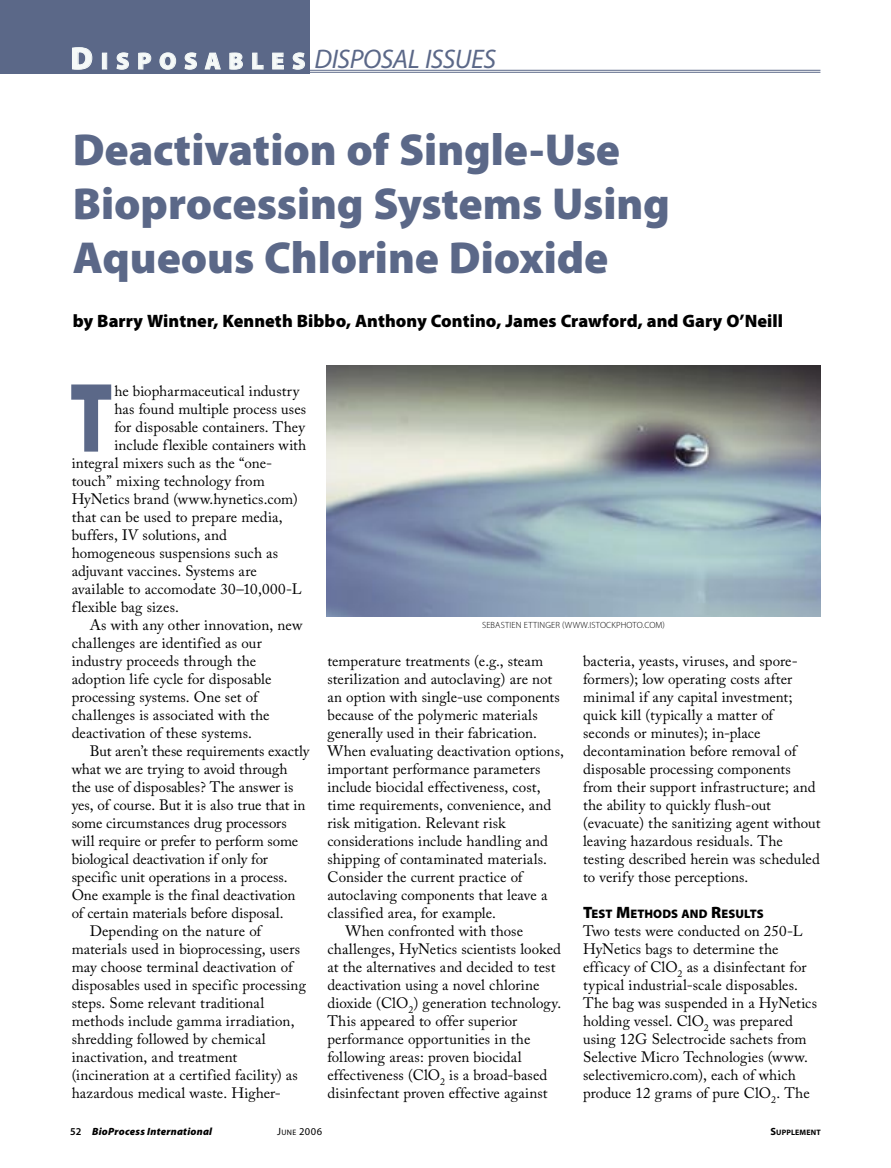
<style>
.page{position:relative;width:891px;height:1168px;background:#fff}
.page>*{position:absolute;margin:0;border:0;box-sizing:border-box;transform-origin:0 0}
.Body_1_w_dropcap{font:700 95.1px "Myriad Pro";color:#5b6888;scale:.75 1}
.t1{font:900 45px/54px "Myriad Pro";letter-spacing:-.005em;color:#5b6888}
.t2{font:italic 27px "Myriad Pro";letter-spacing:-.015em;color:#5b6888}
.t3{font:900 23.7px "Myriad Pro";letter-spacing:.33em;color:#f5f9f8}
.Byline{font:900 18px "Myriad Pro";color:#000}
.Body_w_indent{font:15px/18px "Adobe Caslon Pro";letter-spacing:.005em;color:#000}
.Body_1_w_dropcap-2{font:15px "Adobe Caslon Pro";letter-spacing:.005em;color:#000}
.Body_1__no_indent{font:15px/18px "Adobe Caslon Pro";letter-spacing:.005em;color:#000}
.A-head__2_lines_or_less{font:900 12.3px "Myriad Pro";letter-spacing:.005em;color:#000}
.t4{font:italic 900 10.5px "Myriad Pro";letter-spacing:.02em;color:#000}
.t5{font:10.5px "Myriad Pro";color:#000}
.Caption__Fig_Tab___en_space{font:300 9px "Myriad Pro";letter-spacing:.015em;color:#000}
.t6{font:700 7.8px "Myriad Pro";letter-spacing:.02em;color:#000}
.s1{font-size:31.5px}
.s2{font-size:16.5px}
.s3{font-weight:600;font-style:normal}
.s4{font-size:7.8px}
.s5{font-size:10.5px}
</style>
<div class="page">
<div style="left:0;top:0;width:310px;height:74px;background:#5b6888"></div>
<svg style="left:72px;top:47px;width:21px;height:23px"></svg>
<div style="left:102px;top:53px;width:5px;height:16px;border:1px solid #f5f9f8"></div>
<svg style="left:116px;top:52px;width:13px;height:18px"></svg>
<svg style="left:138px;top:52px;width:14px;height:18px"></svg>
<svg style="left:159px;top:52px;width:17px;height:18px"></svg>
<svg style="left:184px;top:52px;width:13px;height:18px"></svg>
<svg style="left:204px;top:52px;width:17px;height:18px"></svg>
<svg style="left:229px;top:52px;width:14px;height:18px"></svg>
<svg style="left:252px;top:52px;width:12px;height:18px"></svg>
<svg style="left:272px;top:52px;width:12px;height:18px"></svg>
<svg style="left:292px;top:52px;width:13px;height:18px"></svg>
<hr style="left:309px;top:70px;width:511px;height:1px;background:#5b6888">
<hr style="left:309px;top:72px;width:511px;height:1px;background:#5b6888">
<svg style="left:71px;top:384px;width:41px;height:68px"></svg>
<img style="left:326px;top:365px;width:495px;height:251px">
<p class="t3" style="left:71px;top:48px;width:236px"><span class="s1">D</span>ISPOSABLES</p>
<p class="t2" style="left:314px;top:45px;width:183px">DISPOSAL ISSUES</p>
<p class="t1" style="left:73px;top:123px;width:599px">Deactivation of Single-Use<br>Bioprocessing Systems Using<br>Aqueous Chlorine Dioxide</p>
<p class="Byline" style="left:73px;top:310px;width:712px">by Barry Wintner, Kenneth Bibbo, Anthony Contino, James Crawford, and Gary O’Neill</p>
<p class="Body_1_w_dropcap" style="left:72px;top:365px;width:54px">T</p>
<p class="Body_1_w_dropcap-2" style="left:114px;top:382px;width:186px">he biopharmaceutical industry</p>
<p class="Body_1_w_dropcap-2" style="left:114px;top:400px;width:193px">has found multiple process uses</p>
<p class="Body_1_w_dropcap-2" style="left:114px;top:418px;width:192px">for disposable containers. They</p>
<p class="Body_1_w_dropcap-2" style="left:114px;top:436px;width:194px">include flexible containers with</p>
<p class="Body_1_w_dropcap-2" style="left:72px;top:454px;width:202px">integral mixers such as the “one-</p>
<p class="Body_1_w_dropcap-2" style="left:72px;top:472px;width:195px">touch” mixing technology from</p>
<p class="Body_1_w_dropcap-2" style="left:72px;top:490px;width:228px">HyNetics brand (www.hynetics.com)</p>
<p class="Body_1_w_dropcap-2" style="left:72px;top:508px;width:213px">that can be used to prepare media,</p>
<p class="Body_1_w_dropcap-2" style="left:72px;top:526px;width:157px">buffers, IV solutions, and</p>
<p class="Body_1_w_dropcap-2" style="left:72px;top:544px;width:208px">homogeneous suspensions such as</p>
<p class="Body_1_w_dropcap-2" style="left:72px;top:562px;width:187px">adjuvant vaccines. Systems are</p>
<p class="Body_1_w_dropcap-2" style="left:72px;top:580px;width:232px">available to accomodate 30–10,000-L</p>
<p class="Body_1_w_dropcap-2" style="left:72px;top:598px;width:109px">flexible bag sizes.</p>
<p class="Body_w_indent" style="left:72px;top:616px;width:232px;text-indent:18px">As with any other innovation, new challenges are identified as our industry proceeds through the adoption life cycle for disposable processing systems. One set of challenges is associated with the deactivation of these systems.</p>
<p class="Body_w_indent" style="left:72px;top:742px;width:239px;text-indent:18px">But aren’t these requirements exactly what we are trying to avoid through the use of disposables? The answer is yes, of course. But it is also true that in some circumstances drug processors will require or prefer to perform some biological deactivation if only for specific unit operations in a process.<br>One example is the final deactivation of certain materials before disposal.</p>
<p class="Body_w_indent" style="left:72px;top:922px;width:236px;text-indent:18px">Depending on the nature of materials used in bioprocessing, users may choose terminal deactivation of disposables used in specific processing steps. Some relevant traditional methods include gamma irradiation, shredding followed by chemical inactivation, and treatment (incineration at a certified facility) as hazardous medical waste. Higher-</p>
<p class="Caption__Fig_Tab___en_space" style="left:482px;top:620px;width:184px">SEBASTIEN ETTINGER (WWW.ISTOCKPHOTO.COM)</p>
<p class="Body_w_indent" style="left:327px;top:652px;width:238px">temperature treatments (e.g., steam sterilization and autoclaving) are not an option with single-use components because of the polymeric materials generally used in their fabrication.<br>When evaluating deactivation options, important performance parameters include biocidal effectiveness, cost, time requirements, convenience, and risk mitigation. Relevant risk considerations include handling and shipping of contaminated materials.<br>Consider the current practice of autoclaving components that leave a classified area, for example.</p>
<p class="Body_w_indent" style="left:327px;top:922px;width:235px;text-indent:18px">When confronted with those challenges, HyNetics scientists looked at the alternatives and decided to test deactivation using a novel chlorine dioxide (ClO<sub>2</sub>) generation technology.<br>This appeared to offer superior performance opportunities in the following areas: proven biocidal effectiveness (ClO<sub>2</sub> is a broad-based disinfectant proven effective against</p>
<p class="Body_w_indent" style="left:583px;top:652px;width:239px">bacteria, yeasts, viruses, and spore&shy;formers); low operating costs after minimal if any capital investment; quick kill (typically a matter of seconds or minutes); in-place decontamination before removal of disposable processing components from their support infrastructure; and the ability to quickly flush-out (evacuate) the sanitizing agent without leaving hazardous residuals. The testing described herein was scheduled to verify those perceptions.</p>
<p class="A-head__2_lines_or_less" style="left:583px;top:907px;width:182px"><span class="s2">T</span>EST <span class="s2">M</span>ETHODS AND <span class="s2">R</span>ESULTS</p>
<p class="Body_1__no_indent" style="left:583px;top:922px;width:235px">Two tests were conducted on 250-L HyNetics bags to determine the efficacy of ClO<sub>2</sub> as a disinfectant for typical industrial-scale disposables.<br>The bag was suspended in a HyNetics holding vessel. ClO<sub>2</sub> was prepared using 12G Selectrocide sachets from Selective Micro Technologies (www. selectivemicro.com), each of which produce 12 grams of pure ClO<sub>2</sub>. The</p>
<p class="t4" style="left:70px;top:1125px;width:143px"><span class="s3">52</span> BioProcess International</p>
<p class="t5" style="left:277px;top:1126px;width:47px">J<span class="s4">UNE</span> 2006</p>
<p class="t6" style="left:770px;top:1128px;width:52px"><span class="s5">S</span>UPPLEMENT</p>
</div>
